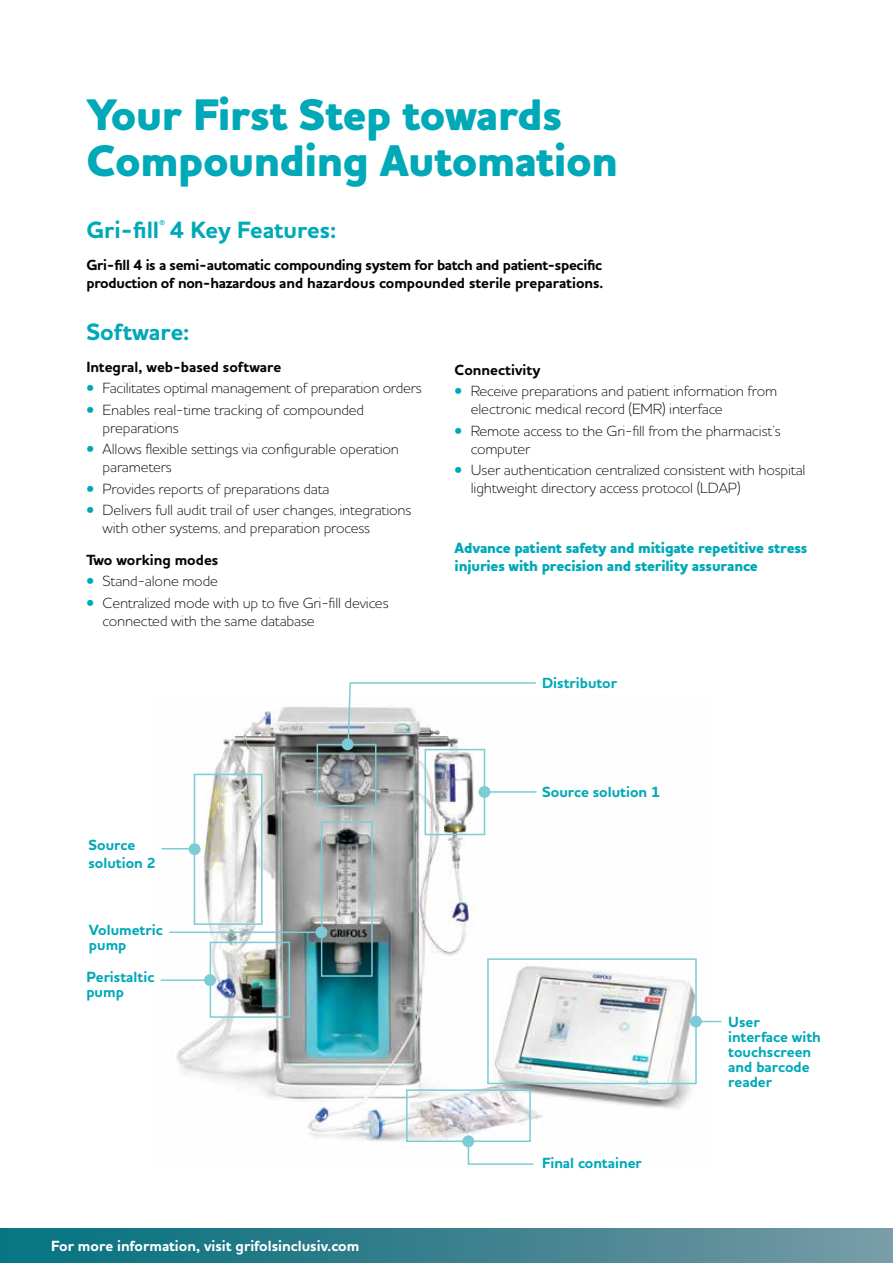
<style>
.page{position:relative;width:893px;height:1263px;background:#fff}
.page>*{position:absolute;margin:0;border:0;box-sizing:border-box;transform-origin:0 0}
.t1{font:800 45px/46.5px "Houschka Pro";letter-spacing:-.01em;color:#00a9b7}
.t2{font:700 24px "Houschka Pro";color:#00a9b7}
.t3{font:300 15px/18px "Houschka Pro";letter-spacing:-.01em;color:#090304}
.t4{font:700 15px/18px "Houschka Pro";letter-spacing:-.01em;color:#090304}
.t5{font:700 15px/15px "Houschka Pro";color:#00a9b7}
.t6{font:800 15px/18px "Houschka Pro";letter-spacing:-.01em;color:#00a9b7}
.t7{font:700 15px "Houschka Pro";color:#fff}
.s1{color:#00a9b7}
</style>
<div class="page">
<img style="left:160px;top:706px;width:547px;height:441px">
<div style="left:425px;top:749px;width:60px;height:86px;border:2px solid #7bccd5"></div>
<div style="left:487px;top:958px;width:210px;height:126px;border:2px solid #7bccd5"></div>
<div style="left:406px;top:1089px;width:125px;height:53px;border:2px solid #7bccd5"></div>
<div style="left:690px;top:1015px;width:12px;height:12px;background:#7bccd5;border-radius:50%"></div>
<svg style="left:702px;top:1021px;width:19px;height:1px"></svg>
<div style="left:462px;top:1135px;width:12px;height:12px;background:#7bccd5;border-radius:50%"></div>
<svg style="left:467px;top:1139px;width:68px;height:26px"></svg>
<div style="left:478px;top:786px;width:12px;height:12px;background:#7bccd5;border-radius:50%"></div>
<hr style="left:486px;top:791px;width:51px;height:2px;background:#7bccd5">
<div style="left:189px;top:843px;width:12px;height:12px;background:#7bccd5;border-radius:50%"></div>
<hr style="left:162px;top:848px;width:33px;height:1px;background:#7bccd5">
<div style="left:315px;top:926px;width:12px;height:12px;background:#7bccd5;border-radius:50%"></div>
<hr style="left:169px;top:931px;width:152px;height:2px;background:#7bccd5">
<div style="left:204px;top:974px;width:12px;height:12px;background:#7bccd5;border-radius:50%"></div>
<hr style="left:161px;top:979px;width:49px;height:2px;background:#7bccd5">
<div style="left:194px;top:774px;width:69px;height:151px;border:2px solid #7bccd5"></div>
<div style="left:321px;top:821px;width:52px;height:156px;border:2px solid #7bccd5"></div>
<div style="left:210px;top:942px;width:80px;height:76px;border:2px solid #7bccd5"></div>
<div style="left:317px;top:744px;width:59px;height:63px;border:2px solid #7bccd5"></div>
<div style="left:342px;top:738px;width:12px;height:12px;background:#7bccd5;border-radius:50%"></div>
<svg style="left:347px;top:682px;width:190px;height:64px"></svg>
<div style="left:0;top:1229px;width:893px;height:34px;background:linear-gradient(to right,#016f7d,#7697a3)"></div>
<h1 class="t1" style="left:86px;top:93px;width:533px">Your First Step towards<br>Compounding Automation</h1>
<h2 class="t2" style="left:86px;top:214px;width:251px">Gri-fill<sup>®</sup> 4 Key Features:</h2>
<p class="t4" style="left:86px;top:256px;width:518px">Gri-fill 4 is a semi-automatic compounding system for batch and patient-specific production of non-hazardous and hazardous compounded sterile preparations.</p>
<h2 class="t2" style="left:86px;top:316px;width:105px">Software:</h2>
<p class="t4" style="left:86px;top:358px;width:196px">Integral, web-based software</p>
<p class="t3" style="left:86px;top:379px;width:337px"><span class="s1">•</span> Facilitates optimal management of preparation orders</p>
<p class="t3" style="left:103px;top:400px;width:263px;text-indent:-16px"><span class="s1">•</span> Enables real-time tracking of compounded preparations</p>
<p class="t3" style="left:103px;top:440px;width:298px;text-indent:-16px"><span class="s1">•</span> Allows flexible settings via configurable operation parameters</p>
<p class="t3" style="left:86px;top:479px;width:245px"><span class="s1">•</span> Provides reports of preparations data</p>
<p class="t3" style="left:103px;top:501px;width:310px;text-indent:-16px"><span class="s1">•</span> Delivers full audit trail of user changes, integrations with other systems, and preparation process</p>
<p class="t4" style="left:86px;top:551px;width:134px">Two working modes</p>
<p class="t3" style="left:86px;top:572px;width:133px"><span class="s1">•</span> Stand-alone mode</p>
<p class="t3" style="left:103px;top:593px;width:288px;text-indent:-16px"><span class="s1">•</span> Centralized mode with up to five Gri-fill devices connected with the same database</p>
<p class="t4" style="left:455px;top:361px;width:87px">Connectivity</p>
<p class="t3" style="left:471px;top:382px;width:308px;text-indent:-16px"><span class="s1">•</span> Receive preparations and patient information from electronic medical record (EMR) interface</p>
<p class="t3" style="left:471px;top:421px;width:312px;text-indent:-16px"><span class="s1">•</span> Remote access to the Gri-fill from the pharmacist’s computer</p>
<p class="t3" style="left:471px;top:461px;width:336px;text-indent:-16px"><span class="s1">•</span> User authentication centralized consistent with hospital lightweight directory access protocol (LDAP)</p>
<p class="t6" style="left:455px;top:540px;width:354px">Advance patient safety and mitigate repetitive stress injuries with precision and sterility assurance</p>
<p class="t5" style="left:542px;top:675px;width:77px">Distributor</p>
<p class="t5" style="left:88px;top:836px;width:69px;line-height:18px">Source solution 2</p>
<p class="t5" style="left:89px;top:923px;width:75px">Volumetric pump</p>
<p class="t5" style="left:86px;top:970px;width:70px">Peristaltic pump</p>
<p class="t7" style="left:51px;top:1236px;width:310px">For more information, visit grifolsinclusiv.com</p>
<p class="t5" style="left:542px;top:785px;width:119px">Source solution 1</p>
<p class="t5" style="left:542px;top:1156px;width:101px">Final container</p>
<p class="t5" style="left:728px;top:1014px;width:94px">User interface with touchscreen and barcode reader</p>
</div>
